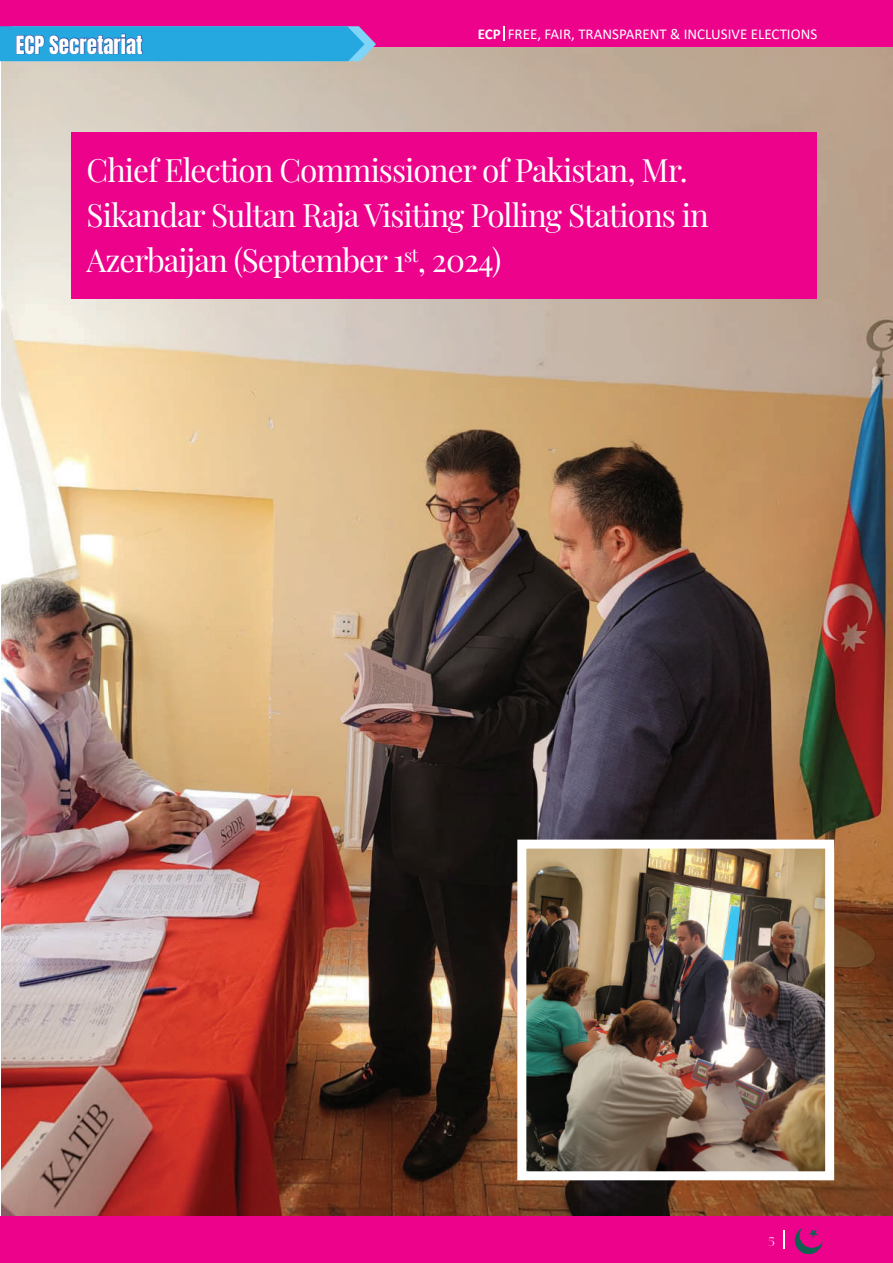
<style>
.page{position:relative;width:893px;height:1263px;background:#fff}
.page>*{position:absolute;margin:0;border:0;box-sizing:border-box;transform-origin:0 0}
.t1{font:31.5px/45px "Playfair Display";letter-spacing:-.03em;color:#fff}
.t2{font:21px "Anton";color:#fff}
.t3{font:15px "Calibri";color:#fff}
.t4{font:12.3px "NT Epika";color:#fff}
.s1{font-weight:700}
</style>
<div class="page">
<img style="left:1px;top:46px;width:892px;height:1170px">
<div style="left:71px;top:133px;width:745px;height:166px;background:#ed028c"></div>
<div style="left:0;top:1216px;width:893px;height:47px;background:#ed028c"></div>
<img style="left:527px;top:849px;width:297px;height:321px">
<div style="left:517px;top:839px;width:317px;height:341px;border:9px solid #fff"></div>
<svg style="left:794px;top:1228px;width:28px;height:27px"></svg>
<svg style="left:783px;top:1230px;width:1px;height:18px"></svg>
<div style="left:0;top:0;width:893px;height:46px;background:#ed028c"></div>
<svg style="left:0;top:26px;width:376px;height:35px;background:#2da0d9"></svg>
<svg style="left:503px;top:26px;width:1px;height:15px"></svg>
<p class="t2" style="left:16px;top:34px;width:128px">ECP Secretariat</p>
<p class="t3" style="left:478px;top:23px;width:341px"><span class="s1">ECP</span> FREE, FAIR, TRANSPARENT &amp; INCLUSIVE ELECTIONS</p>
<p class="t1" style="left:87px;top:145px;width:624px">Chief Election Commissioner of Pakistan, Mr.<br>Sikandar Sultan Raja Visiting Polling Stations in<br>Azerbaijan (September 1<sup>st</sup>, 2024)</p>
<p class="t4" style="left:768px;top:1234px;width:8px">5</p>
</div>
